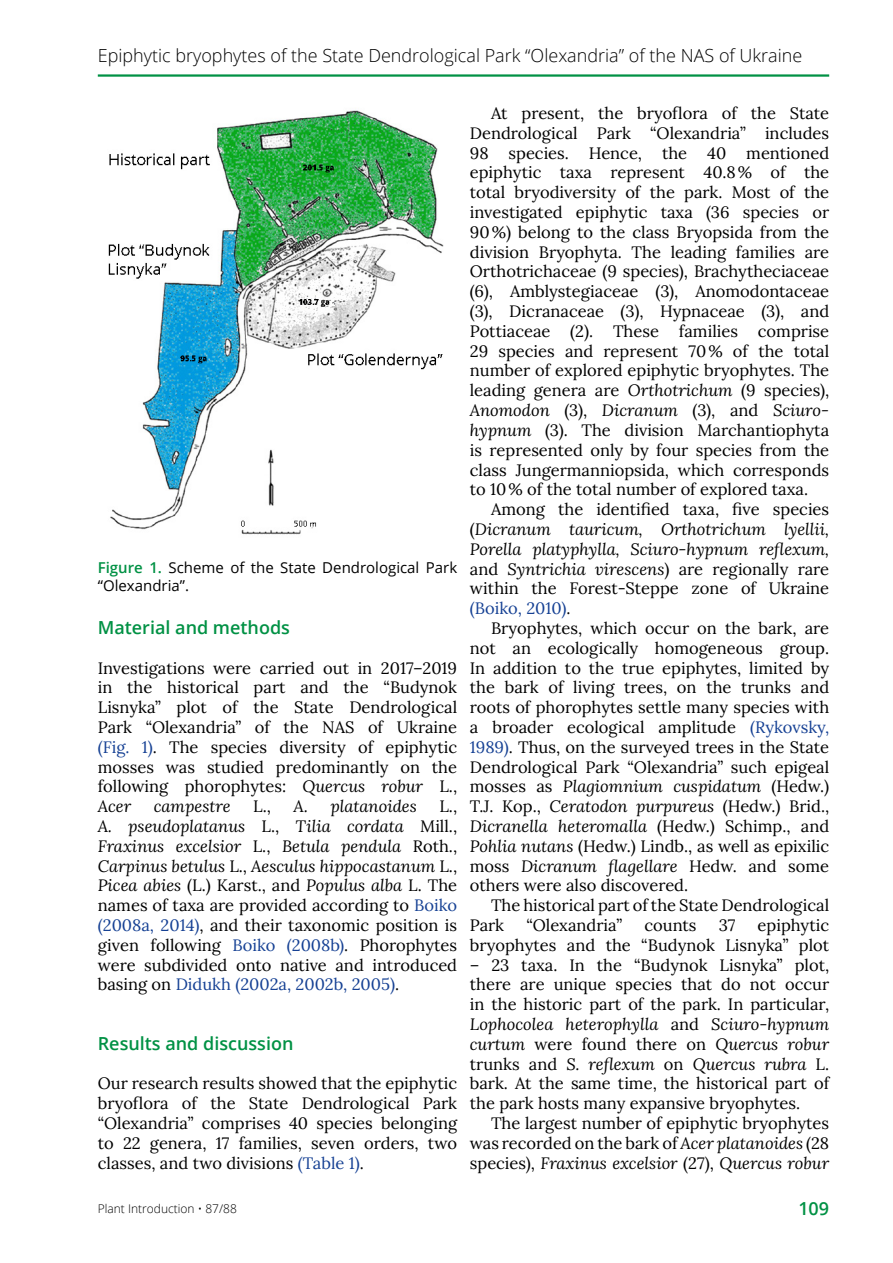
<style>
.page{position:relative;width:893px;height:1263px;background:#fff}
.page>*{position:absolute;margin:0;border:0;box-sizing:border-box;transform-origin:0 0}
.t1{font:300 18px "Open Sans";color:#000}
.t2{font:600 18px "Open Sans";color:#009144}
.t3{font:16.5px/19.8px "Lora";color:#000;text-align:justify}
.t4{font:italic 16.5px/19.8px "Lora";color:#000;text-align:justify}
.t5{font:15px/18px "Open Sans";color:#000}
.t6{font:300 12px "Open Sans";color:#000}
.s1{font-weight:600;color:#009144}
.s2{color:#164194}
.s3{font-style:italic}
.s4{font-style:normal}
.s5{font-style:normal;color:#164194}
</style>
<div class="page">
<hr style="left:98px;top:74px;width:731px;height:3px;background:#009144">
<img style="left:108px;top:110px;width:336px;height:425px">
<p class="t1" style="left:98px;top:43px;width:706px">Epiphytic bryophytes of the State Dendrological Park “Olexandria” of the NAS of Ukraine</p>
<p class="t5" style="left:98px;top:558px;width:361px"><span class="s1">Figure 1.</span> Scheme of the State Dendrological Park “Olexandria”.</p>
<p class="t2" style="left:98px;top:615px;width:194px">Material and methods</p>
<p class="t3" style="left:98px;top:657px;width:361px">Investigations were carried out in 2017–2019 in the historical part and the “Budynok Lisnyka” plot of the State Dendrological Park “Olexandria” of the NAS of Ukraine <span class="s2">(Fig. 1)</span>. The species diversity of epiphytic mosses was studied predominantly on the following phorophytes: <span class="s3">Quercus robur</span> L., <span class="s3">Acer</span></p>
<p class="t4" style="left:154px;top:796px;width:78px">campestre</p>
<p class="t3" style="left:253px;top:795px;width:19px">L.,</p>
<p class="t4" style="left:294px;top:796px;width:125px">A. platanoides</p>
<p class="t3" style="left:98px;top:795px;width:361px;text-indent:342px">L., <span class="s3">A. pseudoplatanus</span> L., <span class="s3">Tilia cordata</span> Mill., <span class="s3">Fraxinus excelsior</span> L., <span class="s3">Betula pendula</span> Roth., <span class="s3">Carpinus betulus</span> L., <span class="s3">Aesculus hippocastanum</span> L., <span class="s3">Picea abies</span> (L.) Karst., and <span class="s3">Populus alba</span> L. The names of taxa are provided according to <span class="s2">Boiko (2008a, 2014)</span>, and their taxonomic position is given following <span class="s2">Boiko (2008b)</span>. Phorophytes were subdivided onto native and introduced basing on <span class="s2">Didukh (2002a, 2002b, 2005)</span>.</p>
<p class="t2" style="left:98px;top:1031px;width:197px">Results and discussion</p>
<p class="t3" style="left:98px;top:1072px;width:361px">Our research results showed that the epiphytic bryoflora of the State Dendrological Park “Olexandria” comprises 40 species belonging to 22 genera, 17 families, seven orders, two classes, and two divisions <span class="s2">(Table 1)</span>.</p>
<p class="t3" style="left:470px;top:102px;width:361px;text-indent:21px">At present, the bryoflora of the State Dendrological Park “Olexandria” includes 98 species. Hence, the 40 mentioned epiphytic taxa represent 40.8% of the total bryodiversity of the park. Most of the investigated epiphytic taxa (36 species or 90%) belong to the class Bryopsida from the division Bryophyta. The leading families are Orthotrichaceae (9 species), Brachytheciaceae (6), Amblystegiaceae (3), Anomodontaceae (3), Dicranaceae (3), Hypnaceae (3), and Pottiaceae (2). These families comprise 29 species and represent 70% of the total number of explored epiphytic bryophytes. The leading genera are <span class="s3">Orthotrichum</span> (9 species), <span class="s3">Anomodon</span> (3), <span class="s3">Dicranum</span> (3), and <span class="s3">Sciuro&shy;hypnum</span> (3). The division Marchantiophyta is represented only by four species from the class Jungermanniopsida, which corresponds to 10% of the total number of explored taxa.</p>
<p class="t4" style="left:470px;top:499px;width:361px;text-indent:21px"><span class="s4">Among the identified taxa, five species (</span>Dicranum tauricum, Orthotrichum lyellii, Porella platyphylla, Sciuro-hypnum reflexum, <span class="s4">and</span> Syntrichia virescens<span class="s4">) are regionally rare within the Forest-Steppe zone of Ukraine </span><span class="s5">(Boiko, 2010)</span><span class="s4">.</span></p>
<p class="t3" style="left:470px;top:617px;width:361px;text-indent:21px">Bryophytes, which occur on the bark, are not an ecologically homogeneous group.<br>In addition to the true epiphytes, limited by the bark of living trees, on the trunks and roots of phorophytes settle many species with a broader ecological amplitude <span class="s2">(Rykovsky, 1989)</span>. Thus, on the surveyed trees in the State Dendrological Park “Olexandria” such epigeal mosses as <span class="s3">Plagiomnium cuspidatum</span> (Hedw.)<br>T.J. Kop., <span class="s3">Ceratodon purpureus</span> (Hedw.) Brid., <span class="s3">Dicranella heteromalla</span> (Hedw.) Schimp., and <span class="s3">Pohlia nutans</span> (Hedw.) Lindb., as well as epixilic moss <span class="s3">Dicranum flagellare</span> Hedw. and some others were also discovered.</p>
<p class="t3" style="left:470px;top:894px;width:361px;text-indent:21px">The historical part of the State Dendrological<br>Park</p>
<p class="t3" style="left:526px;top:914px;width:97px">“Olexandria”</p>
<p class="t3" style="left:644px;top:914px;width:54px">counts</p>
<p class="t3" style="left:719px;top:914px;width:18px">37</p>
<p class="t3" style="left:470px;top:914px;width:361px;text-align:right">epiphytic<br>bryophytes and the “Budynok Lisnyka” plot</p>
<p class="t3" style="left:470px;top:954px;width:361px">– 23 taxa. In the “Budynok Lisnyka” plot, there are unique species that do not occur in the historic part of the park. In particular, <span class="s3">Lophocolea heterophylla</span> and <span class="s3">Sciuro-hypnum curtum</span> were found there on <span class="s3">Quercus robur </span>trunks and <span class="s3">S. reflexum</span> on <span class="s3">Quercus rubra</span> L. bark. At the same time, the historical part of the park hosts many expansive bryophytes.</p>
<p class="t3" style="left:470px;top:1112px;width:361px;text-indent:21px">The largest number of epiphytic bryophytes was recorded on the bark of <span class="s3">Acer platanoides</span> (28 species), <span class="s3">Fraxinus excelsior</span> (27), <span class="s3">Quercus robur</span></p>
<p class="t6" style="left:98px;top:1200px;width:141px">Plant Introduction • 87/88</p>
<p class="t2" style="left:798px;top:1196px;width:32px">109</p>
</div>
